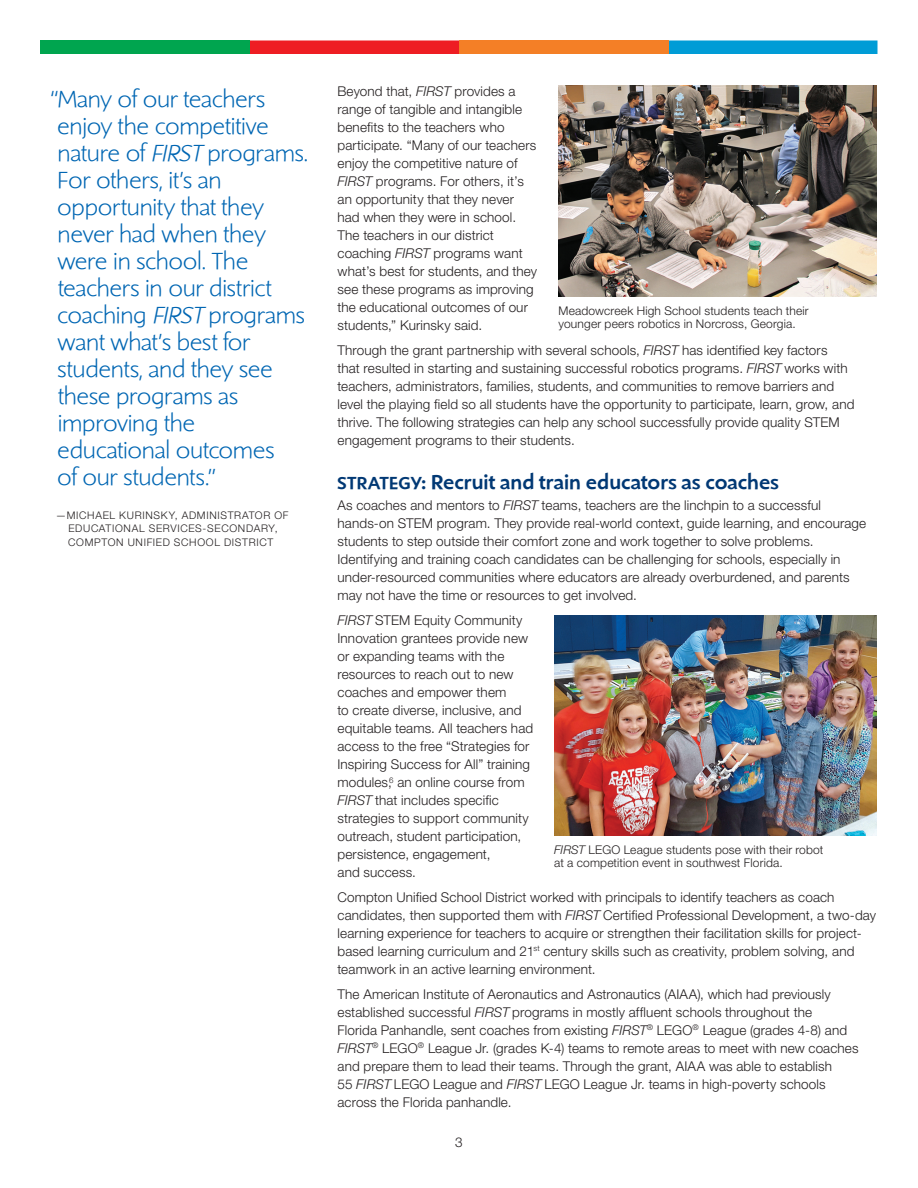
<style>
.page{position:relative;width:918px;height:1188px;background:#fff}
.page>*{position:absolute;margin:0;border:0;box-sizing:border-box;transform-origin:0 0}
.t1{font:300 24px/27px "Shinn RR";letter-spacing:-.015em;color:#0166b3}
.t2{font:500 21px "Shinn RR";letter-spacing:.005em;color:#013874}
.t3{font:300 13.5px/18px "Helvetica Neue";letter-spacing:.01em;color:#231f20}
.t4{font:300 12px/13.5px "Helvetica Neue";letter-spacing:.015em;color:#231f20}
.t5{font:300 10.5px/13.5px "Helvetica Neue";letter-spacing:.065em;color:#231f20;text-align:center}
.s1{font-style:italic}
.s2{font-size:18px}
</style>
<div class="page">
<svg style="left:668px;top:40px;width:210px;height:14px;background:#0a9fd6"></svg>
<div style="left:459px;top:40px;width:209px;height:14px;background:#f47f26"></div>
<div style="left:250px;top:40px;width:209px;height:14px;background:#ee1d23"></div>
<div style="left:40px;top:40px;width:210px;height:14px;background:#00a54f"></div>
<img style="left:559px;top:86px;width:317px;height:211px">
<img style="left:554px;top:616px;width:322px;height:220px">
<p class="t1" style="left:50px;top:85px;width:259px">“Many of our teachers enjoy the competitive nature of <span class="s1">FIRST</span> programs.<br>For others, it’s an opportunity that they never had when they were in school. The teachers in our district coaching <span class="s1">FIRST</span> programs want what’s best for students, and they see these programs as improving the<br>educational outcomes<br>of our students.”</p>
<p class="t5" style="left:56px;top:508px;width:234px">—MICHAEL KURINSKY, ADMINISTRATOR OF<br>EDUCATIONAL SERVICES-SECONDARY,<br>COMPTON UNIFIED SCHOOL DISTRICT</p>
<p class="t3" style="left:338px;top:82px;width:201px">Beyond that, <span class="s1">FIRST</span> provides a range of tangible and intangible benefits to the teachers who participate. “Many of our teachers enjoy the competitive nature of<br><span class="s1">FIRST</span> programs. For others, it’s an opportunity that they never had when they were in school.<br>The teachers in our district coaching <span class="s1">FIRST</span> programs want what’s best for students, and they see these programs as improving the educational outcomes of our students,” Kurinsky said.</p>
<p class="t3" style="left:338px;top:341px;width:518px">Through the grant partnership with several schools, <span class="s1">FIRST</span> has identified key factors<br>that resulted in starting and sustaining successful robotics programs. <span class="s1">FIRST</span> works with teachers, administrators, families, students, and communities to remove barriers and level the playing field so all students have the opportunity to participate, learn, grow, and thrive. The following strategies can help any school successfully provide quality STEM engagement programs to their students.</p>
<h2 class="t2" style="left:338px;top:470px;width:443px"><span class="s2">STRATEGY</span>: Recruit and train educators as coaches</h2>
<p class="t3" style="left:338px;top:496px;width:530px">As coaches and mentors to <span class="s1">FIRST</span> teams, teachers are the linchpin to a successful hands-on STEM program. They provide real-world context, guide learning, and encourage students to step outside their comfort zone and work together to solve problems.<br>Identifying and training coach candidates can be challenging for schools, especially in under-resourced communities where educators are already overburdened, and parents may not have the time or resources to get involved.</p>
<p class="t3" style="left:338px;top:611px;width:197px"><span class="s1">FIRST</span> STEM Equity Community<br>Innovation grantees provide new or expanding teams with the resources to reach out to new coaches and empower them<br>to create diverse, inclusive, and equitable teams. All teachers had access to the free “Strategies for<br>Inspiring Success for All” training modules,<sup>6</sup> an online course from<br><span class="s1">FIRST</span> that includes specific strategies to support community outreach, student participation, persistence, engagement,<br>and success.</p>
<p class="t3" style="left:338px;top:888px;width:540px">Compton Unified School District worked with principals to identify teachers as coach candidates, then supported them with <span class="s1">FIRST</span> Certified Professional Development, a two-day learning experience for teachers to acquire or strengthen their facilitation skills for project&shy;based learning curriculum and 21<sup>st</sup> century skills such as creativity, problem solving, and teamwork in an active learning environment.</p>
<p class="t3" style="left:337px;top:985px;width:523px">The American Institute of Aeronautics and Astronautics (AIAA), which had previously established successful <span class="s1">FIRST</span> programs in mostly affluent schools throughout the<br>Florida Panhandle, sent coaches from existing <span class="s1">FIRST</span><sup>®</sup> LEGO<sup>®</sup> League (grades 4-8) and <span class="s1">FIRST</span><sup>®</sup> LEGO<sup>®</sup> League Jr. (grades K-4) teams to remote areas to meet with new coaches and prepare them to lead their teams. Through the grant, AIAA was able to establish<br>55 <span class="s1">FIRST</span> LEGO League and <span class="s1">FIRST</span> LEGO League Jr. teams in high-poverty schools across the Florida panhandle.</p>
<p class="t3" style="left:455px;top:1133px;width:9px">3</p>
<p class="t4" style="left:559px;top:303px;width:252px">Meadowcreek High School students teach their younger peers robotics in Norcross, Georgia.</p>
<p class="t4" style="left:554px;top:842px;width:271px"><span class="s1">FIRST</span> LEGO League students pose with their robot at a competition event in southwest Florida.</p>
</div>
